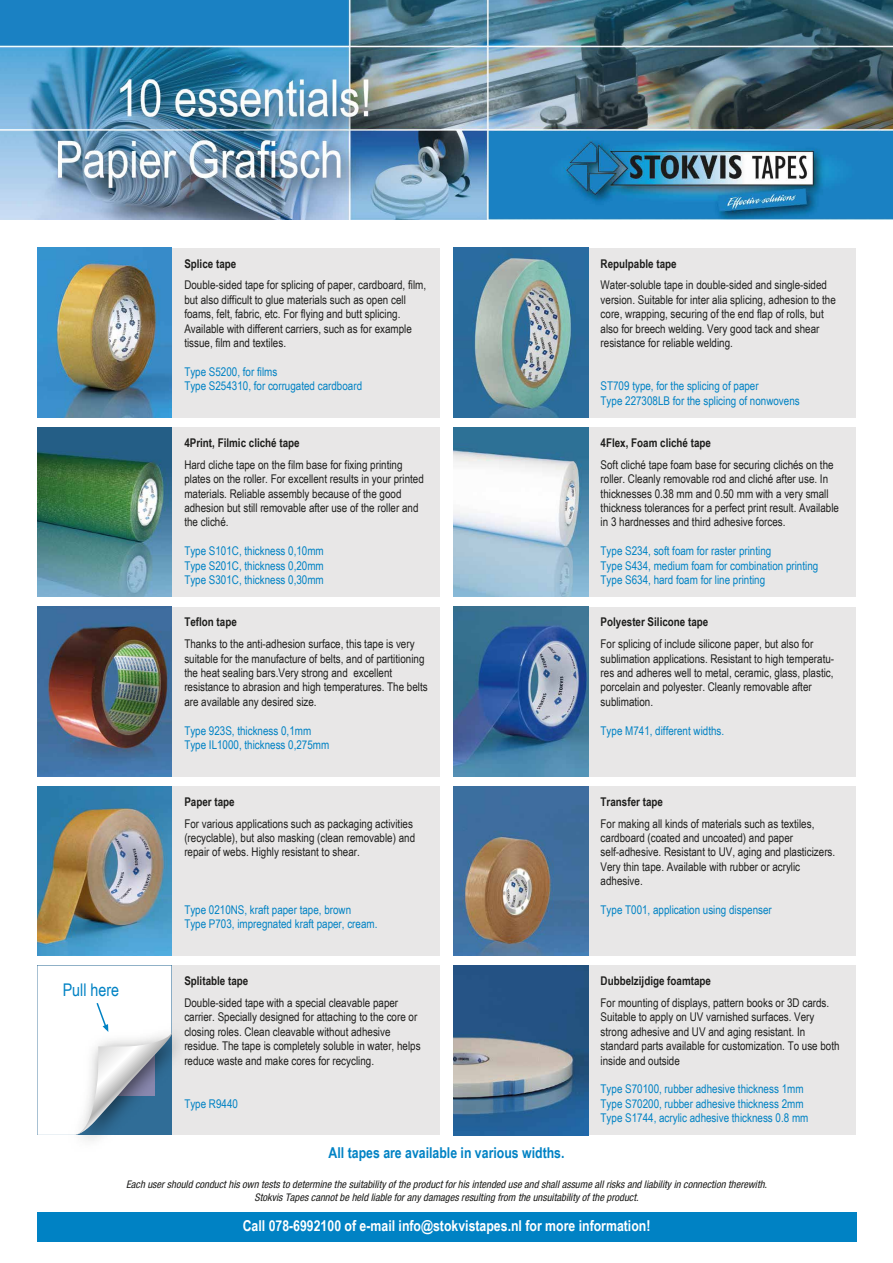
<style>
.page{position:relative;width:893px;height:1263px;background:#fff}
.page>*{position:absolute;margin:0;border:0;box-sizing:border-box;transform-origin:0 0}
.t1{font:17.55px "Arial Narrow";color:#0082c4}
.t2{font:700 15px "Arial Narrow";color:#fff}
.t3{font:700 15px "Arial Narrow";color:#0082c4}
.t4{font:12px/14.4px "Arial Narrow";color:#1e1e1c}
.t5{font:12px/14.4px "Arial Narrow";color:#0082c4}
.t6{font:700 12px "Arial Narrow";color:#1e1e1c}
.t7{font:italic condensed 10.5px/12.6px "Helvetica Neue LT Std";color:#1d1d1b;text-align:center}
</style>
<div class="page">
<div style="left:37px;top:248px;width:403px;height:170px;background:#e8e7e7"></div>
<img style="left:37px;top:248px;width:135px;height:170px">
<div style="left:37px;top:427px;width:403px;height:170px;background:#e8e7e7"></div>
<img style="left:37px;top:427px;width:135px;height:170px">
<div style="left:37px;top:607px;width:403px;height:169px;background:#e8e7e7"></div>
<img style="left:37px;top:607px;width:135px;height:169px">
<div style="left:37px;top:786px;width:403px;height:170px;background:#e8e7e7"></div>
<img style="left:37px;top:786px;width:135px;height:170px">
<div style="left:37px;top:965px;width:403px;height:170px;background:#e8e7e7"></div>
<div style="left:454px;top:248px;width:402px;height:170px;background:#e8e7e7"></div>
<img style="left:454px;top:248px;width:134px;height:170px">
<div style="left:454px;top:427px;width:402px;height:170px;background:#e8e7e7"></div>
<img style="left:454px;top:427px;width:134px;height:170px">
<div style="left:454px;top:607px;width:402px;height:169px;background:#e8e7e7"></div>
<img style="left:454px;top:607px;width:134px;height:169px">
<div style="left:454px;top:786px;width:402px;height:170px;background:#e8e7e7"></div>
<img style="left:454px;top:786px;width:134px;height:170px">
<div style="left:454px;top:965px;width:402px;height:170px;background:#e8e7e7"></div>
<img style="left:454px;top:965px;width:134px;height:170px">
<div style="left:37px;top:1212px;width:819px;height:29px;background:#0082c4"></div>
<svg style="left:37px;top:965px;width:135px;height:171px;background:#d0dae2"></svg>
<img style="left:0;top:0;width:893px;height:219px">
<p class="t6" style="left:184px;top:254px;width:53px">Splice tape</p>
<p class="t4" style="left:184px;top:278px;width:243px">Double-sided tape for splicing of paper, cardboard, film, but also difficult to glue materials such as open cell foams, felt, fabric, etc. For flying and butt splicing.<br>Available with different carriers, such as for example tissue, film and textiles.</p>
<p class="t5" style="left:184px;top:364px;width:179px">Type S5200, for films<br>Type S254310, for corrugated cardboard</p>
<p class="t6" style="left:184px;top:434px;width:117px">4Print, Filmic cliché tape</p>
<p class="t4" style="left:184px;top:457px;width:241px">Hard cliche tape on the film base for fixing printing plates on the roller. For excellent results in your printed materials. Reliable assembly because of the good adhesion but still removable after use of the roller and the cliché.</p>
<p class="t5" style="left:184px;top:543px;width:141px;text-align:justify">Type S101C, thickness 0,10mm Type S201C, thickness 0,20mm Type S301C, thickness 0,30mm</p>
<p class="t6" style="left:184px;top:613px;width:54px">Teflon tape</p>
<p class="t4" style="left:184px;top:636px;width:245px">Thanks to the anti-adhesion surface, this tape is very suitable for the manufacture of belts, and of partitioning the heat sealing bars.Very strong and excellent resistance to abrasion and high temperatures. The belts are available any desired size.</p>
<p class="t5" style="left:184px;top:723px;width:146px">Type 923S, thickness 0,1mm<br>Type IL1000, thickness 0,275mm</p>
<p class="t6" style="left:601px;top:254px;width:78px">Repulpable tape</p>
<p class="t4" style="left:601px;top:278px;width:237px">Water-soluble tape in double-sided and single-sided version. Suitable for inter alia splicing, adhesion to the core, wrapping, securing of the end flap of rolls, but also for breech welding. Very good tack and shear resistance for reliable welding.</p>
<p class="t5" style="left:601px;top:378px;width:201px">ST709 type, for the splicing of paper<br>Type 227308LB for the splicing of nonwovens</p>
<p class="t6" style="left:601px;top:434px;width:112px">4Flex, Foam cliché tape</p>
<p class="t4" style="left:601px;top:457px;width:240px">Soft cliché tape foam base for securing clichés on the roller. Cleanly removable rod and cliché after use. In thicknesses 0.38 mm and 0.50 mm with a very small thickness tolerances for a perfect print result. Available in 3 hardnesses and third adhesive forces.</p>
<p class="t5" style="left:601px;top:543px;width:219px">Type S234, soft foam for raster printing<br>Type S434, medium foam for combination printing<br>Type S634, hard foam for line printing</p>
<p class="t6" style="left:601px;top:613px;width:109px">Polyester Silicone tape</p>
<p class="t4" style="left:601px;top:636px;width:235px">For splicing of include silicone paper, but also for sublimation applications. Resistant to high temperatu&shy;res and adheres well to metal, ceramic, glass, plastic, porcelain and polyester. Cleanly removable after sublimation.</p>
<p class="t5" style="left:601px;top:723px;width:125px">Type M741, different widths.</p>
<p class="t6" style="left:184px;top:792px;width:52px">Paper tape</p>
<p class="t4" style="left:184px;top:816px;width:232px">For various applications such as packaging activities (recyclable), but also masking (clean removable) and repair of webs. Highly resistant to shear.</p>
<p class="t5" style="left:184px;top:902px;width:195px">Type 0210NS, kraft paper tape, brown<br>Type P703, impregnated kraft paper, cream.</p>
<p class="t6" style="left:601px;top:792px;width:64px">Transfer tape</p>
<p class="t4" style="left:601px;top:816px;width:236px">For making all kinds of materials such as textiles, cardboard (coated and uncoated) and paper self-adhesive. Resistant to UV, aging and plasticizers.<br>Very thin tape. Available with rubber or acrylic adhesive.</p>
<p class="t5" style="left:601px;top:902px;width:173px">Type T001, application using dispenser</p>
<h1 class="t1" style="left:63px;top:977px;width:58px">Pull here</h1>
<p class="t6" style="left:184px;top:972px;width:65px">Splitable tape</p>
<p class="t4" style="left:184px;top:995px;width:238px">Double-sided tape with a special cleavable paper carrier. Specially designed for attaching to the core or closing roles. Clean cleavable without adhesive residue. The tape is completely soluble in water, helps reduce waste and make cores for recycling.</p>
<p class="t5" style="left:184px;top:1096px;width:55px">Type R9440</p>
<p class="t6" style="left:601px;top:972px;width:112px">Dubbelzijdige foamtape</p>
<p class="t4" style="left:601px;top:995px;width:241px">For mounting of displays, pattern books or 3D cards.<br>Suitable to apply on UV varnished surfaces. Very strong adhesive and UV and aging resistant. In standard parts available for customization. To use both inside and outside</p>
<p class="t5" style="left:601px;top:1081px;width:209px">Type S70100, rubber adhesive thickness 1mm<br>Type S70200, rubber adhesive thickness 2mm<br>Type S1744, acrylic adhesive thickness 0.8 mm</p>
<p class="t3" style="left:329px;top:1141px;width:237px">All tapes are available in various widths.</p>
<p class="t7" style="left:126px;top:1179px;width:643px">Each user should conduct his own tests to determine the suitability of the product for his intended use and shall assume all risks and liability in connection therewith.<br>Stokvis Tapes cannot be held liable for any damages resulting from the unsuitability of the product.</p>
<p class="t2" style="left:243px;top:1214px;width:409px">Call 078-6992100 of e-mail info@stokvistapes.nl for more information!</p>
</div>
